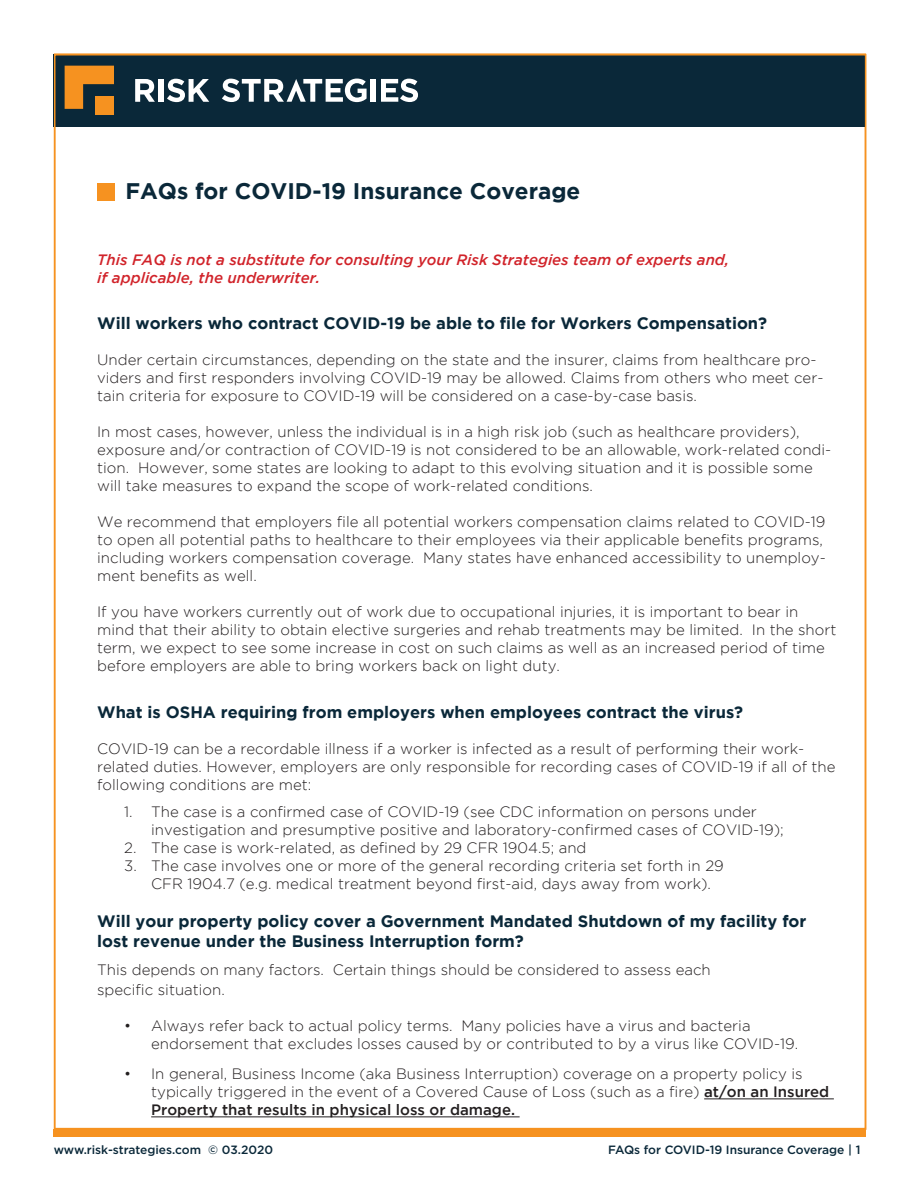
<style>
.page{position:relative;width:918px;height:1188px;background:#fff}
.page>*{position:absolute;margin:0;border:0;box-sizing:border-box;transform-origin:0 0}
.t1{font:700 22.5px "Gotham";color:#0a2839}
.t2{font:700 16.5px/19.8px "Gotham";color:#0a2839}
.t3{font:300 15px/18px "Gotham";color:#231f20}
.t4{font:italic 500 15px/18px "Gotham";color:#d1232a}
.t5{font:500 12px "Gotham";color:#0a2839}
.s1{font-weight:500}
</style>
<div class="page">
<div style="left:54px;top:54px;width:811px;height:72px;background:#0a2839"></div>
<svg style="left:135px;top:79px;width:20px;height:23px"></svg>
<div style="left:158px;top:79px;width:5px;height:23px;background:#fff"></div>
<svg style="left:167px;top:79px;width:42px;height:23px"></svg>
<div style="left:371px;top:79px;width:5px;height:23px;background:#fff"></div>
<svg style="left:381px;top:79px;width:37px;height:23px"></svg>
<svg style="left:222px;top:79px;width:145px;height:23px"></svg>
<svg style="left:65px;top:66px;width:49px;height:43px"></svg>
<div style="left:95px;top:97px;width:19px;height:18px;background:#f69220"></div>
<div style="left:54px;top:1129px;width:812px;height:8px;background:#f69220"></div>
<div style="left:97px;top:183px;width:17px;height:18px;background:#f69220"></div>
<hr style="left:704px;top:1099px;width:130px;height:1px;background:#231f20">
<hr style="left:151px;top:1117px;width:369px;height:1px;background:#231f20">
<p class="t1" style="left:125px;top:178px;width:457px">FAQs for COVID-19 Insurance Coverage</p>
<p class="t4" style="left:97px;top:250px;width:634px">This FAQ is not a substitute for consulting your Risk Strategies team of experts and, if applicable, the underwriter.</p>
<p class="t2" style="left:97px;top:313px;width:672px">Will workers who contract COVID-19 be able to file for Workers Compensation?</p>
<p class="t3" style="left:97px;top:351px;width:728px">Under certain circumstances, depending on the state and the insurer, claims from healthcare pro&shy;viders and first responders involving COVID-19 may be allowed. Claims from others who meet cer&shy;tain criteria for exposure to COVID-19 will be considered on a case-by-case basis.</p>
<p class="t3" style="left:97px;top:423px;width:736px">In most cases, however, unless the individual is in a high risk job (such as healthcare providers), exposure and/or contraction of COVID-19 is not considered to be an allowable, work-related condi&shy;tion. However, some states are looking to adapt to this evolving situation and it is possible some will take measures to expand the scope of work-related conditions.</p>
<p class="t3" style="left:97px;top:513px;width:730px">We recommend that employers file all potential workers compensation claims related to COVID-19 to open all potential paths to healthcare to their employees via their applicable benefits programs, including workers compensation coverage. Many states have enhanced accessibility to unemploy&shy;ment benefits as well.</p>
<p class="t3" style="left:97px;top:603px;width:741px">If you have workers currently out of work due to occupational injuries, it is important to bear in mind that their ability to obtain elective surgeries and rehab treatments may be limited. In the short term, we expect to see some increase in cost on such claims as well as an increased period of time before employers are able to bring workers back on light duty.</p>
<p class="t2" style="left:97px;top:702px;width:648px">What is OSHA requiring from employers when employees contract the virus?</p>
<p class="t3" style="left:97px;top:740px;width:740px">COVID-19 can be a recordable illness if a worker is infected as a result of performing their work&shy;related duties. However, employers are only responsible for recording cases of COVID-19 if all of the following conditions are met:</p>
<p class="t3" style="left:151px;top:803px;width:634px;text-indent:-27px">1. The case is a confirmed case of COVID-19 (see CDC information on persons under investigation and presumptive positive and laboratory-confirmed cases of COVID-19);</p>
<p class="t3" style="left:124px;top:839px;width:464px">2. The case is work-related, as defined by 29 CFR 1904.5; and</p>
<p class="t3" style="left:151px;top:857px;width:574px;text-indent:-27px">3. The case involves one or more of the general recording criteria set forth in 29<br>CFR 1904.7 (e.g. medical treatment beyond first-aid, days away from work).</p>
<p class="t2" style="left:97px;top:911px;width:711px">Will your property policy cover a Government Mandated Shutdown of my facility for lost revenue under the Business Interruption form?</p>
<p class="t3" style="left:97px;top:960px;width:615px;line-height:19.8px">This depends on many factors. Certain things should be considered to assess each specific situation.</p>
<p class="t3" style="left:151px;top:1017px;width:649px;text-indent:-27px">• Always refer back to actual policy terms. Many policies have a virus and bacteria endorsement that excludes losses caused by or contributed to by a virus like COVID-19.</p>
<p class="t3" style="left:151px;top:1065px;width:680px;text-indent:-27px">• In general, Business Income (aka Business Interruption) coverage on a property policy is typically triggered in the event of a Covered Cause of Loss (such as a fire) <span class="s1">at/on an Insured<br>Property that results in physical loss or damage.</span></p>
<p class="t5" style="left:54px;top:1142px;width:221px">www.risk-strategies.com © 03.2020</p>
<p class="t5" style="left:608px;top:1142px;width:254px">FAQs for COVID-19 Insurance Coverage | 1</p>
</div>
